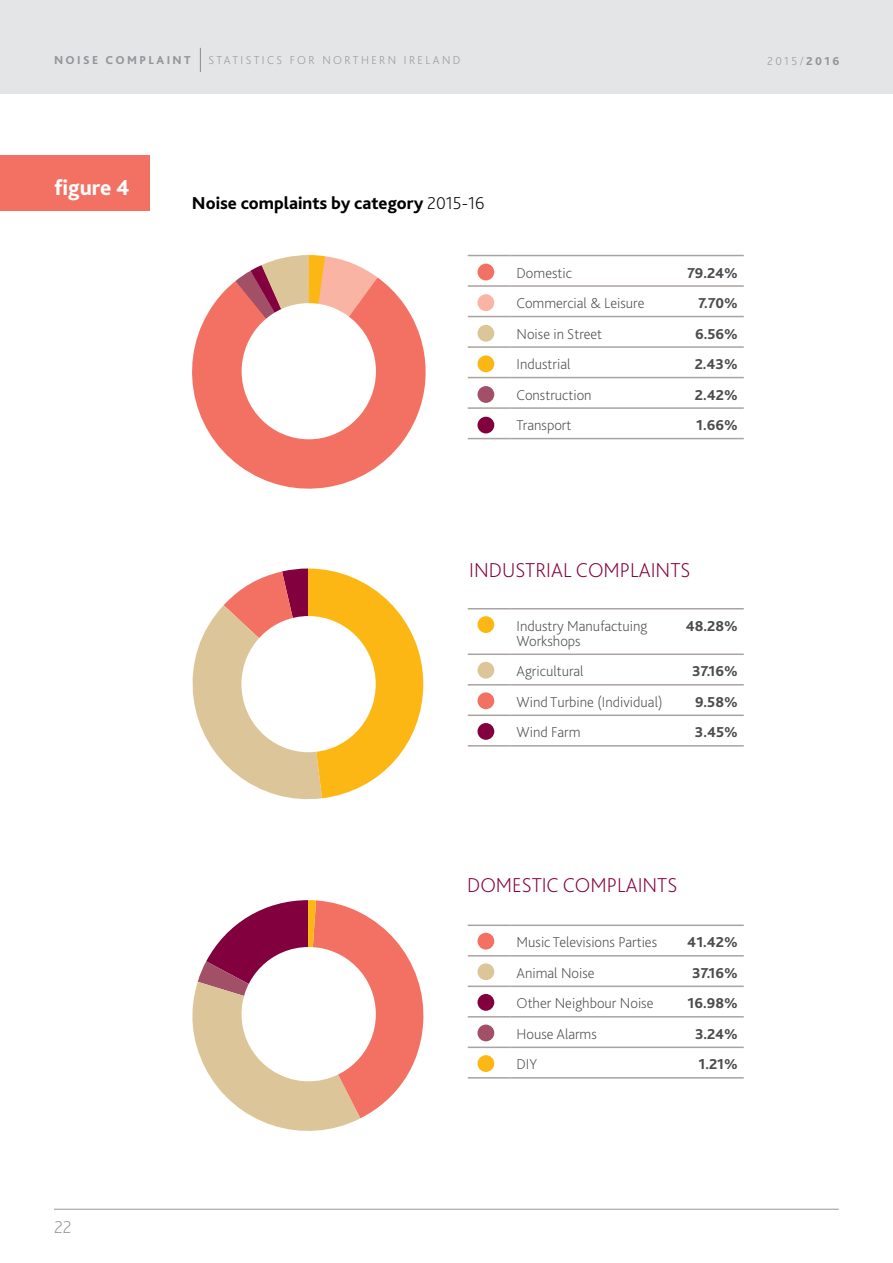
<style>
.page{position:relative;width:893px;height:1263px;background:#fff}
.page>*{position:absolute;margin:0;border:0;box-sizing:border-box;transform-origin:0 0}
.t1{font:800 22.5px "Bliss 2";color:#fff}
.Sub_headings_2{font:200 21px "Bliss 2";color:#83003f}
.t2{font:800 18px "Bliss 2";color:#000}
.t3{font:200 18px "Bliss 2";color:#939598}
.footnotes{font:200 15px/15px "Bliss 2";color:#4d4d4f}
.footnotes-2{font:800 15px "Bliss 2";color:#4d4d4f}
.t4{font:200 12px "Bliss 2";letter-spacing:.2em;color:#939598}
.t5{font:800 12px "Bliss 2";letter-spacing:.2em;color:#939598}
.s1{font-weight:800}
.s2{font-weight:200}
</style>
<div class="page">
<div style="left:0;top:0;width:893px;height:94px;background:#e4e5e6"></div>
<svg style="left:200px;top:48px;width:1px;height:24px"></svg>
<hr style="left:54px;top:1209px;width:785px;height:1px;background:#939598">
<svg style="left:192px;top:900px;width:232px;height:231px"></svg>
<svg style="left:192px;top:568px;width:231px;height:232px"></svg>
<div style="left:0;top:155px;width:149px;height:56px;background:#f37163"></div>
<hr style="left:468px;top:255px;width:43px;height:1px;background:#a9a3a1">
<hr style="left:511px;top:255px;width:163px;height:1px;background:#a9a3a1">
<hr style="left:674px;top:255px;width:70px;height:1px;background:#a9a3a1">
<hr style="left:468px;top:285px;width:43px;height:2px;background:#a9a3a1">
<hr style="left:511px;top:285px;width:163px;height:2px;background:#a9a3a1">
<hr style="left:674px;top:285px;width:70px;height:2px;background:#a9a3a1">
<hr style="left:468px;top:316px;width:43px;height:1px;background:#a9a3a1">
<hr style="left:511px;top:316px;width:163px;height:1px;background:#a9a3a1">
<hr style="left:674px;top:316px;width:70px;height:1px;background:#a9a3a1">
<hr style="left:468px;top:346px;width:43px;height:2px;background:#a9a3a1">
<hr style="left:511px;top:346px;width:163px;height:2px;background:#a9a3a1">
<hr style="left:674px;top:346px;width:70px;height:2px;background:#a9a3a1">
<hr style="left:468px;top:377px;width:43px;height:1px;background:#a9a3a1">
<hr style="left:511px;top:377px;width:163px;height:1px;background:#a9a3a1">
<hr style="left:674px;top:377px;width:70px;height:1px;background:#a9a3a1">
<hr style="left:468px;top:407px;width:43px;height:2px;background:#a9a3a1">
<hr style="left:511px;top:407px;width:163px;height:2px;background:#a9a3a1">
<hr style="left:674px;top:407px;width:70px;height:2px;background:#a9a3a1">
<hr style="left:468px;top:438px;width:43px;height:1px;background:#a9a3a1">
<hr style="left:511px;top:438px;width:163px;height:1px;background:#a9a3a1">
<hr style="left:674px;top:438px;width:70px;height:1px;background:#a9a3a1">
<hr style="left:468px;top:608px;width:43px;height:1px;background:#a9a3a1">
<hr style="left:511px;top:608px;width:163px;height:1px;background:#a9a3a1">
<hr style="left:674px;top:608px;width:70px;height:1px;background:#a9a3a1">
<hr style="left:468px;top:653px;width:43px;height:2px;background:#a9a3a1">
<hr style="left:511px;top:653px;width:163px;height:2px;background:#a9a3a1">
<hr style="left:674px;top:653px;width:70px;height:2px;background:#a9a3a1">
<hr style="left:468px;top:684px;width:43px;height:1px;background:#a9a3a1">
<hr style="left:511px;top:684px;width:163px;height:1px;background:#a9a3a1">
<hr style="left:674px;top:684px;width:70px;height:1px;background:#a9a3a1">
<hr style="left:468px;top:714px;width:43px;height:2px;background:#a9a3a1">
<hr style="left:511px;top:714px;width:163px;height:2px;background:#a9a3a1">
<hr style="left:674px;top:714px;width:70px;height:2px;background:#a9a3a1">
<hr style="left:468px;top:745px;width:43px;height:1px;background:#a9a3a1">
<hr style="left:511px;top:745px;width:163px;height:1px;background:#a9a3a1">
<hr style="left:674px;top:745px;width:70px;height:1px;background:#a9a3a1">
<hr style="left:468px;top:924px;width:43px;height:2px;background:#a9a3a1">
<hr style="left:511px;top:924px;width:163px;height:2px;background:#a9a3a1">
<hr style="left:674px;top:924px;width:70px;height:2px;background:#a9a3a1">
<hr style="left:468px;top:955px;width:43px;height:1px;background:#a9a3a1">
<hr style="left:511px;top:955px;width:163px;height:1px;background:#a9a3a1">
<hr style="left:674px;top:955px;width:70px;height:1px;background:#a9a3a1">
<hr style="left:468px;top:985px;width:43px;height:2px;background:#a9a3a1">
<hr style="left:511px;top:985px;width:163px;height:2px;background:#a9a3a1">
<hr style="left:674px;top:985px;width:70px;height:2px;background:#a9a3a1">
<hr style="left:468px;top:1016px;width:43px;height:1px;background:#a9a3a1">
<hr style="left:511px;top:1016px;width:163px;height:1px;background:#a9a3a1">
<hr style="left:674px;top:1016px;width:70px;height:1px;background:#a9a3a1">
<hr style="left:468px;top:1046px;width:43px;height:2px;background:#a9a3a1">
<hr style="left:511px;top:1046px;width:163px;height:2px;background:#a9a3a1">
<hr style="left:674px;top:1046px;width:70px;height:2px;background:#a9a3a1">
<hr style="left:468px;top:1077px;width:43px;height:1px;background:#a9a3a1">
<hr style="left:511px;top:1077px;width:163px;height:1px;background:#a9a3a1">
<hr style="left:674px;top:1077px;width:70px;height:1px;background:#a9a3a1">
<div style="left:477px;top:264px;width:17px;height:16px;background:#f37163;border-radius:50%"></div>
<div style="left:477px;top:616px;width:17px;height:17px;background:#fdb714;border-radius:50%"></div>
<div style="left:477px;top:933px;width:17px;height:16px;background:#f37163;border-radius:50%"></div>
<div style="left:477px;top:294px;width:17px;height:17px;background:#f9b4a4;border-radius:50%"></div>
<div style="left:477px;top:662px;width:17px;height:17px;background:#dcc699;border-radius:50%"></div>
<div style="left:477px;top:963px;width:17px;height:17px;background:#dcc699;border-radius:50%"></div>
<div style="left:477px;top:325px;width:17px;height:17px;background:#dcc699;border-radius:50%"></div>
<div style="left:477px;top:692px;width:17px;height:17px;background:#f37163;border-radius:50%"></div>
<div style="left:477px;top:994px;width:17px;height:17px;background:#83003f;border-radius:50%"></div>
<div style="left:477px;top:355px;width:17px;height:17px;background:#fdb714;border-radius:50%"></div>
<div style="left:477px;top:723px;width:17px;height:17px;background:#83003f;border-radius:50%"></div>
<div style="left:477px;top:1024px;width:17px;height:17px;background:#a25067;border-radius:50%"></div>
<div style="left:477px;top:386px;width:17px;height:17px;background:#a25067;border-radius:50%"></div>
<div style="left:477px;top:1055px;width:17px;height:17px;background:#fdb714;border-radius:50%"></div>
<div style="left:477px;top:417px;width:17px;height:16px;background:#83003f;border-radius:50%"></div>
<div style="left:241px;top:616px;width:135px;height:136px;background:#fff;border-radius:50%"></div>
<div style="left:242px;top:947px;width:134px;height:134px;background:#fff;border-radius:50%"></div>
<svg style="left:192px;top:277px;width:234px;height:212px;fill:#f37163"></svg>
<svg style="left:235px;top:255px;width:142px;height:117px;background:#e69f88"></svg>
<div style="left:242px;top:303px;width:134px;height:136px;background:#fff;border-radius:50%"></div>
<p class="t5" style="left:54px;top:52px;width:138px">NOISE COMPLAINT</p>
<p class="t4" style="left:208px;top:52px;width:254px">STATISTICS FOR NORTHERN IRELAND</p>
<p class="t4" style="left:767px;top:53px;width:74px">2015/<span class="s1">2016</span></p>
<p class="t1" style="left:55px;top:174px;width:77px">figure 4</p>
<p class="t3" style="left:54px;top:1215px;width:19px">22</p>
<p class="t2" style="left:192px;top:192px;width:294px">Noise complaints by category <span class="s2">2015-16</span></p>
<p class="footnotes" style="left:517px;top:265px;width:57px">Domestic</p>
<p class="footnotes-2" style="left:687px;top:263px;width:52px">79.24%</p>
<p class="footnotes" style="left:517px;top:295px;width:129px">Commercial &amp; Leisure</p>
<p class="footnotes-2" style="left:698px;top:294px;width:41px">7.70%</p>
<p class="footnotes" style="left:517px;top:326px;width:87px">Noise in Street</p>
<p class="footnotes-2" style="left:695px;top:324px;width:44px">6.56%</p>
<p class="footnotes" style="left:517px;top:356px;width:55px">Industrial</p>
<p class="footnotes-2" style="left:695px;top:355px;width:45px">2.43%</p>
<p class="footnotes" style="left:517px;top:387px;width:77px">Construction</p>
<p class="footnotes-2" style="left:695px;top:385px;width:44px">2.42%</p>
<p class="footnotes" style="left:517px;top:417px;width:56px">Transport</p>
<p class="footnotes-2" style="left:696px;top:416px;width:43px">1.66%</p>
<p class="Sub_headings_2" style="left:469px;top:557px;width:223px">INDUSTRIAL COMPLAINTS</p>
<p class="footnotes" style="left:517px;top:618px;width:132px">Industry Manufactuing<br>Workshops</p>
<p class="footnotes-2" style="left:686px;top:616px;width:54px">48.28%</p>
<p class="footnotes" style="left:517px;top:663px;width:69px">Agricultural</p>
<p class="footnotes-2" style="left:692px;top:662px;width:47px">37.16%</p>
<p class="footnotes" style="left:517px;top:694px;width:147px">Wind Turbine (Individual)</p>
<p class="footnotes-2" style="left:695px;top:692px;width:44px">9.58%</p>
<p class="footnotes" style="left:517px;top:724px;width:65px">Wind Farm</p>
<p class="footnotes-2" style="left:695px;top:723px;width:44px">3.45%</p>
<p class="Sub_headings_2" style="left:467px;top:872px;width:212px">DOMESTIC COMPLAINTS</p>
<p class="footnotes" style="left:517px;top:934px;width:142px">Music Televisions Parties</p>
<p class="footnotes-2" style="left:687px;top:933px;width:52px">41.42%</p>
<p class="footnotes" style="left:517px;top:965px;width:80px">Animal Noise</p>
<p class="footnotes-2" style="left:692px;top:963px;width:47px">37.16%</p>
<p class="footnotes" style="left:517px;top:995px;width:138px">Other Neighbour Noise</p>
<p class="footnotes-2" style="left:688px;top:994px;width:52px">16.98%</p>
<p class="footnotes" style="left:517px;top:1026px;width:82px">House Alarms</p>
<p class="footnotes-2" style="left:695px;top:1024px;width:44px">3.24%</p>
<p class="footnotes" style="left:517px;top:1056px;width:22px">DIY</p>
<p class="footnotes-2" style="left:698px;top:1055px;width:41px">1.21%</p>
</div>
